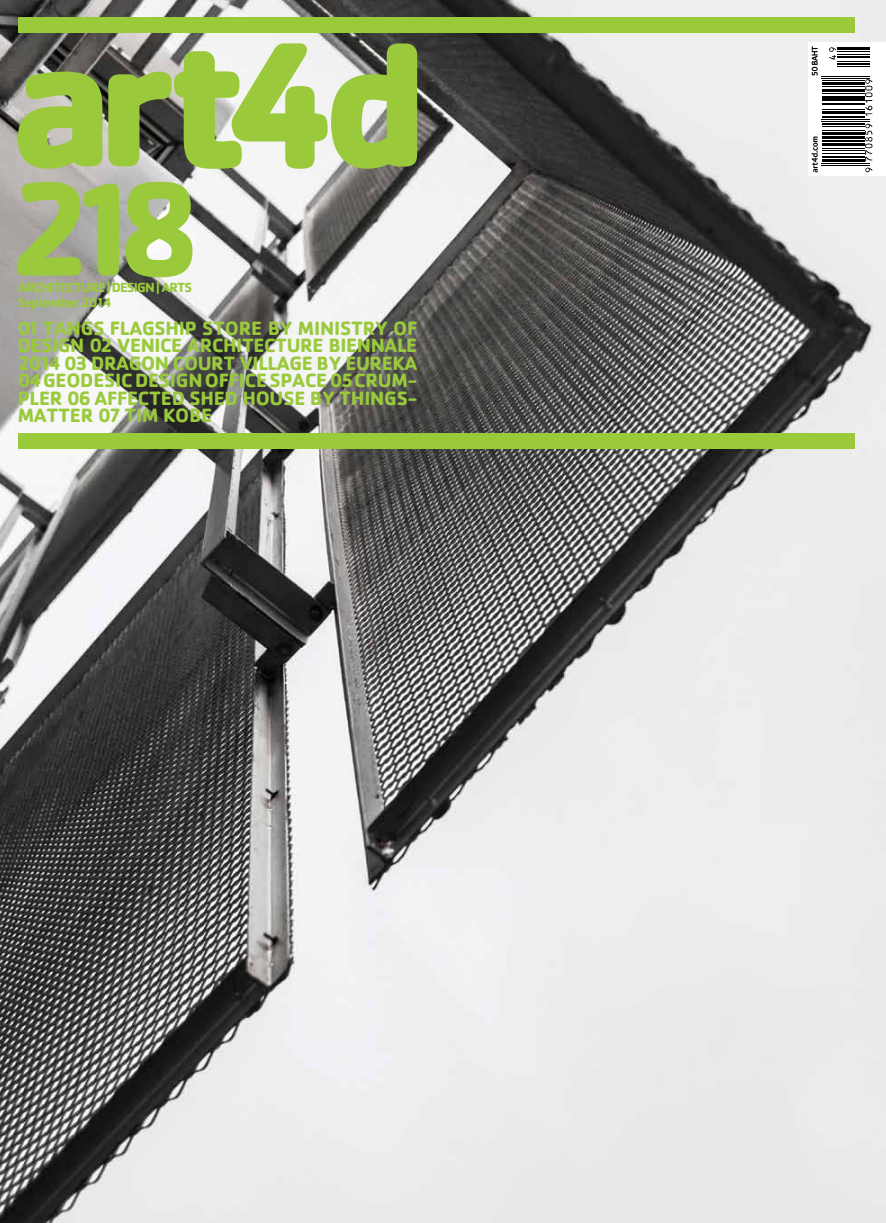
<style>
.page{position:relative;width:886px;height:1223px;background:#fff}
.page>*{position:absolute;margin:0;border:0;box-sizing:border-box;transform-origin:0 0}
.t1{font:700 137.75px "Cachet Std";color:#9aca3c}
.t2{font:700 20px/17.5px "Cachet Std";letter-spacing:-.01em;color:#9aca3c;text-align:justify}
.t3{font:700 13.75px "Cachet Std";letter-spacing:-.06em;color:#9aca3c}
</style>
<div class="page">
<img style="left:0;top:0;width:886px;height:1222px">
<div style="left:808px;top:43px;width:78px;height:132px;background:#fff"></div>
<hr style="left:821px;top:165px;width:49px;height:1px;background:#000">
<hr style="left:821px;top:163px;width:49px;height:1px;background:#000">
<hr style="left:821px;top:159px;width:43px;height:3px;background:#000">
<hr style="left:821px;top:156px;width:43px;height:2px;background:#000">
<hr style="left:821px;top:153px;width:43px;height:1px;background:#000">
<hr style="left:821px;top:150px;width:43px;height:1px;background:#000">
<hr style="left:821px;top:148px;width:43px;height:1px;background:#000">
<hr style="left:821px;top:143px;width:43px;height:3px;background:#000">
<hr style="left:821px;top:140px;width:43px;height:2px;background:#000">
<hr style="left:821px;top:136px;width:43px;height:3px;background:#000">
<hr style="left:821px;top:133px;width:43px;height:2px;background:#000">
<hr style="left:821px;top:130px;width:43px;height:1px;background:#000">
<hr style="left:821px;top:126px;width:43px;height:1px;background:#000">
<hr style="left:821px;top:123px;width:43px;height:2px;background:#000">
<hr style="left:821px;top:121px;width:49px;height:1px;background:#000">
<hr style="left:821px;top:119px;width:49px;height:1px;background:#000">
<hr style="left:821px;top:116px;width:43px;height:2px;background:#000">
<hr style="left:821px;top:112px;width:43px;height:2px;background:#000">
<hr style="left:821px;top:111px;width:43px;height:1px;background:#000">
<hr style="left:821px;top:109px;width:43px;height:1px;background:#000">
<hr style="left:821px;top:103px;width:43px;height:2px;background:#000">
<hr style="left:821px;top:99px;width:43px;height:2px;background:#000">
<hr style="left:821px;top:96px;width:43px;height:2px;background:#000">
<hr style="left:821px;top:93px;width:43px;height:1px;background:#000">
<hr style="left:821px;top:89px;width:43px;height:2px;background:#000">
<hr style="left:821px;top:86px;width:43px;height:1px;background:#000">
<hr style="left:821px;top:82px;width:43px;height:3px;background:#000">
<hr style="left:821px;top:80px;width:43px;height:1px;background:#000">
<hr style="left:821px;top:78px;width:49px;height:1px;background:#000">
<hr style="left:821px;top:76px;width:49px;height:1px;background:#000">
<hr style="left:837px;top:65px;width:33px;height:1px;background:#000">
<hr style="left:837px;top:63px;width:33px;height:2px;background:#000">
<hr style="left:837px;top:61px;width:33px;height:1px;background:#000">
<hr style="left:837px;top:56px;width:33px;height:2px;background:#000">
<hr style="left:837px;top:54px;width:33px;height:1px;background:#000">
<hr style="left:837px;top:51px;width:33px;height:1px;background:#000">
<hr style="left:837px;top:48px;width:33px;height:2px;background:#000">
<svg style="left:865px;top:167px;width:7px;height:5px"></svg>
<svg style="left:865px;top:124px;width:7px;height:37px"></svg>
<svg style="left:865px;top:79px;width:7px;height:37px"></svg>
<svg style="left:829px;top:47px;width:7px;height:13px"></svg>
<svg style="left:811px;top:46px;width:7px;height:30px"></svg>
<svg style="left:811px;top:136px;width:7px;height:36px"></svg>
<div style="left:18px;top:18px;width:837px;height:15px;background:#9aca3c"></div>
<div style="left:18px;top:433px;width:837px;height:15px;background:#9aca3c"></div>
<svg style="left:18px;top:72px;width:84px;height:97px;background:#9ec254"></svg>
<svg style="left:108px;top:43px;width:309px;height:126px"></svg>
<p class="t1" style="left:9px;top:140px;width:196px">218</p>
<p class="t3" style="left:18px;top:293px;width:96px">September 2014</p>
<p class="t2" style="left:18px;top:318px;width:401px">01 TANGS FLAGSHIP STORE BY MINISTRY OF DESIGN 02 VENICE ARCHITECTURE BIENNALE 2014 03 DRAGON COURT VILLAGE BY EUREKA 04 GEODESIC DESIGN OFFICE SPACE 05 CRUM-PLER 06 AFFECTED SHED HOUSE BY THINGS-MATTER 07 TIM KOBE</p>
<p class="t3" style="left:18px;top:278px;width:176px">ARCHITECTURE | DESIGN | ARTS</p>
</div>
